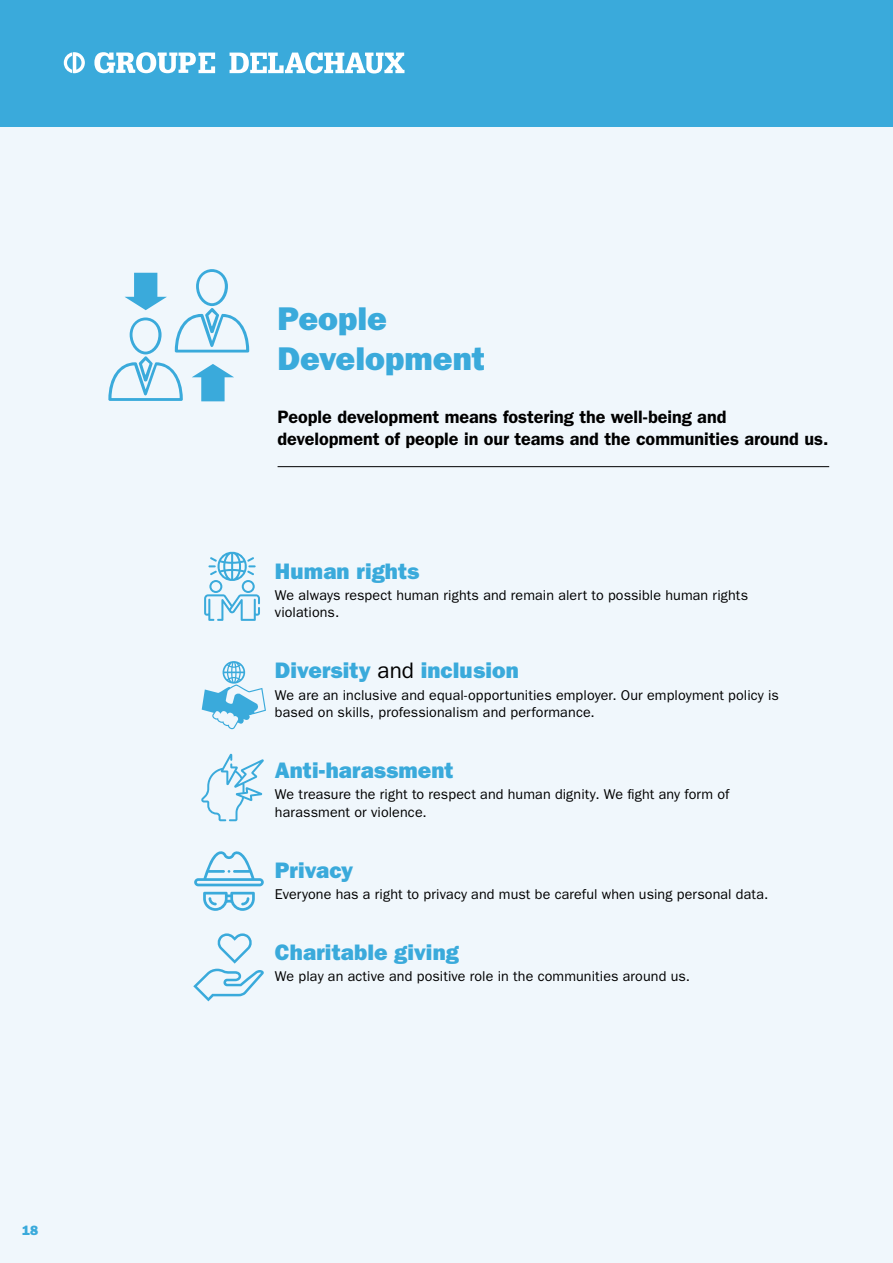
<style>
.page{position:relative;width:893px;height:1263px;background:#fff}
.page>*{position:absolute;margin:0;border:0;box-sizing:border-box;transform-origin:0 0}
.titre{font:33px "ITC Franklin Gothic Std Hvy";color:#3aaadb}
.courant_9_espAV2{font:22.5px "ITC Franklin Gothic Std Hvy";letter-spacing:.005em;color:#3aaadb}
.courant_9_espAV2-2{font:22.5px "ITC Franklin Gothic Std Hvy";letter-spacing:-.015em;color:#3aaadb}
._1phrase{font:600 18px/21.6px "ITC Franklin Gothic Std";color:#000}
.courant_9_espAV2-3{font:14.25px/17.1px "ITC Franklin Gothic Std";letter-spacing:.005em;color:#000}
.t1{font:13.5px "ITC Franklin Gothic Std Hvy";color:#3aaadb}
.s1{font-family:"ITC Franklin Gothic Std";color:#000}
</style>
<div class="page">
<div style="left:0;top:0;width:893px;height:128px;background:#3aaadb"></div>
<svg style="left:230px;top:52px;width:174px;height:22px"></svg>
<svg style="left:64px;top:52px;width:21px;height:21px"></svg>
<svg style="left:94px;top:52px;width:121px;height:21px"></svg>
<div style="left:0;top:128px;width:893px;height:1135px;background:#f0f7fc"></div>
<hr style="left:278px;top:466px;width:551px;height:1px;background:#000">
<svg style="left:108px;top:269px;width:141px;height:132px"></svg>
<svg style="left:204px;top:551px;width:56px;height:70px"></svg>
<svg style="left:202px;top:661px;width:64px;height:68px"></svg>
<svg style="left:194px;top:851px;width:70px;height:35px"></svg>
<svg style="left:203px;top:892px;width:52px;height:19px"></svg>
<svg style="left:193px;top:933px;width:71px;height:68px"></svg>
<svg style="left:201px;top:753px;width:63px;height:68px"></svg>
<p class="t1" style="left:22px;top:1222px;width:18px">18</p>
<p class="titre" style="left:278px;top:300px;width:111px">People</p>
<p class="titre" style="left:278px;top:339px;width:209px">Development</p>
<p class="_1phrase" style="left:278px;top:406px;width:552px">People development means fostering the well-being and development of people in our teams and the communities around us.</p>
<p class="courant_9_espAV2" style="left:275px;top:558px;width:146px">Human rights</p>
<p class="courant_9_espAV2-3" style="left:275px;top:587px;width:475px">We always respect human rights and remain alert to possible human rights violations.</p>
<p class="courant_9_espAV2" style="left:275px;top:657px;width:245px">Diversity <span class="s1">and</span> inclusion</p>
<p class="courant_9_espAV2-3" style="left:275px;top:686px;width:505px">We are an inclusive and equal-opportunities employer. Our employment policy is based on skills, professionalism and performance.</p>
<p class="courant_9_espAV2" style="left:275px;top:757px;width:180px">Anti-harassment</p>
<p class="courant_9_espAV2-3" style="left:275px;top:786px;width:456px">We treasure the right to respect and human dignity. We fight any form of harassment or violence.</p>
<p class="courant_9_espAV2-2" style="left:275px;top:857px;width:80px">Privacy</p>
<p class="courant_9_espAV2-3" style="left:275px;top:886px;width:495px">Everyone has a right to privacy and must be careful when using personal data.</p>
<p class="courant_9_espAV2" style="left:275px;top:939px;width:185px">Charitable giving</p>
<p class="courant_9_espAV2-3" style="left:275px;top:968px;width:417px">We play an active and positive role in the communities around us.</p>
</div>
